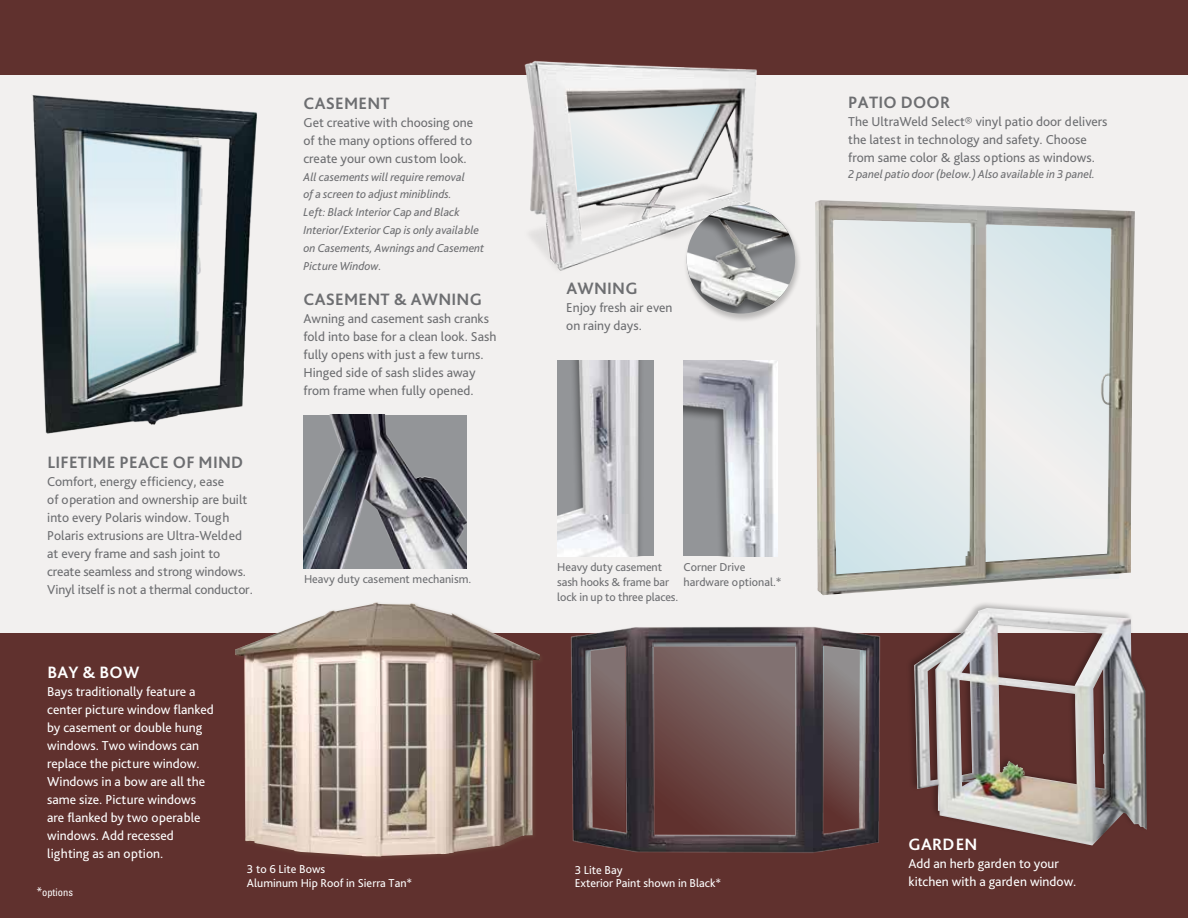
<style>
.page{position:relative;width:1188px;height:918px;background:#efedec}
.page>*{position:absolute;margin:0;border:0;box-sizing:border-box;transform-origin:0 0}
.t1{font:700 17.25px "Bliss Pro";letter-spacing:.015em;color:#6d6e71}
.t2{font:700 17.25px "Bliss Pro";letter-spacing:.015em;color:#fff}
.t3{font:13.5px/18px "Bliss Pro";color:#6d6e71}
.t4{font:13.5px/18px "Bliss Pro";color:#fff}
.t5{font:italic 12px/18px "Bliss Pro";color:#6d6e71}
.t6{font:12px/15px "Bliss Pro";letter-spacing:-.005em;color:#6d6e71}
.t7{font:12px/14.4px "Bliss Pro";color:#fff}
.t8{font:condensed 10.5px "Univers LT Std";color:#fff}
.s1{font-size:12px}
</style>
<div class="page">
<div style="left:0;top:634px;width:1188px;height:284px;background:#60312e"></div>
<div style="left:0;top:0;width:1188px;height:75px;background:#60312e"></div>
<div style="left:233px;top:600px;width:311px;height:261px;background:#715842;opacity:.3"></div>
<img style="left:235px;top:602px;width:305px;height:255px">
<div style="left:906px;top:601px;width:243px;height:247px;background:#000;opacity:.27"></div>
<img style="left:914px;top:608px;width:233px;height:237px">
<img style="left:304px;top:415px;width:163px;height:153px">
<img style="left:564px;top:627px;width:325px;height:226px">
<svg style="left:585px;top:646px;width:40px;height:188px"></svg>
<svg style="left:652px;top:642px;width:144px;height:194px"></svg>
<svg style="left:823px;top:646px;width:43px;height:188px"></svg>
<img style="left:815px;top:200px;width:320px;height:395px">
<img style="left:557px;top:361px;width:96px;height:195px">
<img style="left:684px;top:361px;width:93px;height:195px">
<img style="left:524px;top:60px;width:233px;height:211px">
<svg style="left:569px;top:104px;width:151px;height:88px"></svg>
<div style="left:683px;top:204px;width:119px;height:119px;background:#000;opacity:.23"></div>
<div style="left:687px;top:205px;width:108px;height:109px;background:#000;opacity:.5"></div>
<img style="left:687px;top:205px;width:108px;height:109px;border-radius:54px">
<img style="left:32px;top:95px;width:225px;height:339px">
<p class="t1" style="left:304px;top:93px;width:88px">CASEMENT</p>
<p class="t3" style="left:304px;top:114px;width:171px;text-align:justify">Get creative with choosing one of the many options offered to create your own custom look.</p>
<p class="t5" style="left:304px;top:169px;width:163px;line-height:16.5px">All casements will require removal of a screen to adjust miniblinds.</p>
<p class="t5" style="left:304px;top:203px;width:182px">Left: Black Interior Cap and Black<br>Interior/Exterior Cap is only available on Casements, Awnings and Casement<br>Picture Window.</p>
<p class="t1" style="left:47px;top:452px;width:197px">LIFETIME PEACE OF MIND</p>
<p class="t3" style="left:47px;top:472px;width:207px">Comfort, energy efficiency, ease<br>of operation and ownership are built into every Polaris window. Tough Polaris extrusions are Ultra-Welded at every frame and sash joint to create seamless and strong windows.<br>Vinyl itself is not a thermal conductor.</p>
<p class="t2" style="left:47px;top:661px;width:93px">BAY &amp; BOW</p>
<p class="t4" style="left:47px;top:682px;width:168px">Bays traditionally feature a center picture window flanked by casement or double hung windows. Two windows can replace the picture window.<br>Windows in a bow are all the same size. Picture windows are flanked by two operable windows. Add recessed lighting as an option.</p>
<p class="t1" style="left:304px;top:288px;width:180px">CASEMENT &amp; AWNING</p>
<p class="t3" style="left:304px;top:309px;width:194px">Awning and casement sash cranks fold into base for a clean look. Sash fully opens with just a few turns.<br>Hinged side of sash slides away from frame when fully opened.</p>
<p class="t6" style="left:304px;top:571px;width:169px">Heavy duty casement mechanism.</p>
<p class="t8" style="left:37px;top:885px;width:38px"><span class="s1">*</span>options</p>
<p class="t7" style="left:247px;top:861px;width:167px">3 to 6 Lite Bows<br>Aluminum Hip Roof in Sierra Tan*</p>
<p class="t1" style="left:566px;top:277px;width:73px">AWNING</p>
<p class="t3" style="left:566px;top:298px;width:108px">Enjoy fresh air even on rainy days.</p>
<p class="t6" style="left:557px;top:559px;width:123px">Heavy duty casement sash hooks &amp; frame bar lock in up to three places.</p>
<p class="t6" style="left:684px;top:559px;width:100px">Corner Drive hardware optional.*</p>
<p class="t7" style="left:575px;top:863px;width:148px;line-height:13.5px">3 Lite Bay<br>Exterior Paint shown in Black*</p>
<p class="t1" style="left:848px;top:91px;width:103px">PATIO DOOR</p>
<p class="t3" style="left:848px;top:112px;width:261px">The UltraWeld Select® vinyl patio door delivers the latest in technology and safety. Choose from same color &amp; glass options as windows.</p>
<p class="t5" style="left:848px;top:165px;width:248px">2 panel patio door (below.) Also available in 3 panel.</p>
<p class="t2" style="left:909px;top:833px;width:70px">GARDEN</p>
<p class="t4" style="left:909px;top:854px;width:169px">Add an herb garden to your kitchen with a garden window.</p>
</div>
